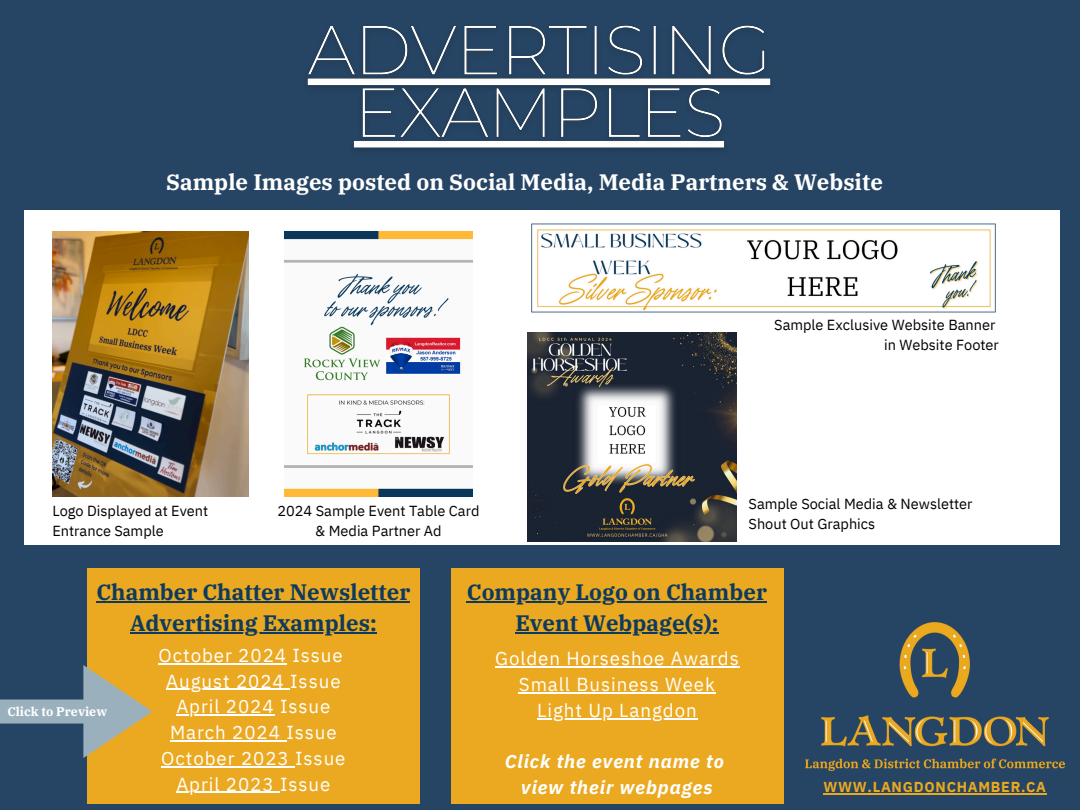
<style>
.page{position:relative;width:1080px;height:810px;background:#264463}
.page>*{position:absolute;margin:0;border:0;box-sizing:border-box;transform-origin:0 0}
.t1{font:700 22.25px "IBM Plex Serif";color:#0e3b5d}
.t2{font:700 22.25px "IBM Plex Serif";color:#fff}
.t3{font:18.75px/25.8px "IBM Plex Sans";letter-spacing:.05em;color:#fff;text-align:center}
.t4{font:italic 700 18.75px "IBM Plex Sans";letter-spacing:.05em;color:#fff}
.t5{font:14.56px/20.1px "IBM Plex Sans";color:#000}
.t6{font:700 14.38px "IBM Plex Sans";letter-spacing:.05em;color:#eba921}
.t7{font:700 12.5px "IBM Plex Serif";color:#fff}
</style>
<div class="page">
<img style="left:805px;top:622px;width:259px;height:149px">
<div style="left:87px;top:568px;width:332px;height:235px;background:#eba921"></div>
<svg style="left:0;top:665px;width:152px;height:93px"></svg>
<div style="left:25px;top:210px;width:1035px;height:334px;background:#fff"></div>
<img style="left:284px;top:232px;width:189px;height:265px">
<img style="left:528px;top:333px;width:208px;height:208px">
<img style="left:531px;top:223px;width:465px;height:90px">
<hr style="left:96px;top:601px;width:314px;height:2px;background:#0e3b5d">
<hr style="left:130px;top:632px;width:247px;height:2px;background:#0e3b5d">
<div style="left:451px;top:568px;width:332px;height:235px;background:#eba921"></div>
<img style="left:52px;top:232px;width:196px;height:265px">
<hr style="left:159px;top:663px;width:128px;height:1px;background:#fff">
<hr style="left:166px;top:689px;width:124px;height:1px;background:#fff">
<hr style="left:176px;top:714px;width:99px;height:2px;background:#fff">
<hr style="left:170px;top:740px;width:111px;height:2px;background:#fff">
<hr style="left:161px;top:766px;width:129px;height:1px;background:#fff">
<hr style="left:176px;top:792px;width:104px;height:1px;background:#fff">
<img style="left:307px;top:25px;width:464px;height:124px">
<hr style="left:467px;top:601px;width:300px;height:2px;background:#0e3b5d">
<hr style="left:515px;top:632px;width:204px;height:2px;background:#0e3b5d">
<hr style="left:495px;top:666px;width:245px;height:2px;background:#fff">
<hr style="left:519px;top:692px;width:197px;height:1px;background:#fff">
<hr style="left:537px;top:718px;width:161px;height:1px;background:#fff">
<hr style="left:823px;top:793px;width:224px;height:2px;background:#eba921">
<h6 class="t2" style="left:166px;top:167px;width:718px">Sample Images posted on Social Media, Media Partners &amp; Website</h6>
<h4 class="t5" style="left:52px;top:500px;width:157px">Logo Displayed at Event<br>Entrance Sample</h4>
<p class="t5" style="left:774px;top:314px;width:226px;text-align:right">Sample Exclusive Website Banner in Website Footer</p>
<h2 class="t5" style="left:277px;top:500px;width:204px;text-align:center">2024 Sample Event Table Card &amp; Media Partner Ad</h2>
<h2 class="t5" style="left:749px;top:493px;width:226px">Sample Social Media &amp; Newsletter<br>Shout Out Graphics</h2>
<p class="t1" style="left:96px;top:577px;width:315px">Chamber Chatter Newsletter</p>
<h6 class="t1" style="left:130px;top:608px;width:248px">Advertising Examples:</h6>
<p class="t3" style="left:159px;top:642px;width:186px">October 2024 Issue</p>
<h6 class="t3" style="left:166px;top:668px;width:176px">August 2024 Issue</h6>
<p class="t3" style="left:176px;top:694px;width:156px">April 2024 Issue</p>
<p class="t3" style="left:161px;top:719px;width:186px">March 2024 Issue<br>October 2023 Issue</p>
<p class="t3" style="left:176px;top:771px;width:156px">April 2023 Issue</p>
<h2 class="t7" style="left:8px;top:703px;width:101px">Click to Preview</h2>
<p class="t1" style="left:467px;top:577px;width:302px">Company Logo on Chamber</p>
<h4 class="t1" style="left:515px;top:608px;width:205px">Event Webpage(s):</h4>
<h4 class="t3" style="left:495px;top:645px;width:245px">Golden Horseshoe Awards<br>Small Business Week</h4>
<h3 class="t3" style="left:537px;top:697px;width:161px">Light Up Langdon</h3>
<h3 class="t4" style="left:505px;top:749px;width:221px">Click the event name to</h3>
<p class="t4" style="left:521px;top:775px;width:193px">view their webpages</p>
<h5 class="t6" style="left:823px;top:778px;width:224px">WWW.LANGDONCHAMBER.CA</h5>
</div>
